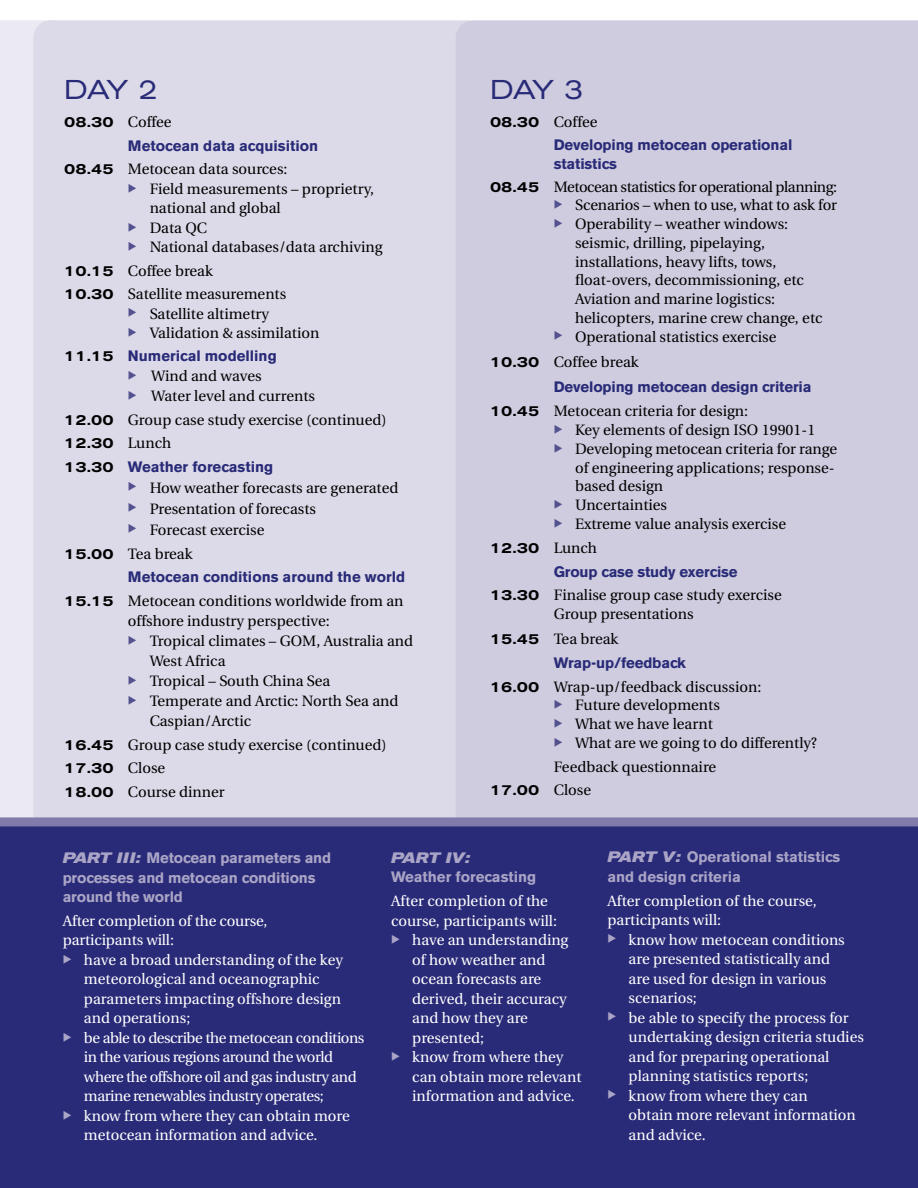
<style>
.page{position:relative;width:918px;height:1188px;background:#fff}
.page>*{position:absolute;margin:0;border:0;box-sizing:border-box;transform-origin:0 0}
.t1{font:expanded 27px "Akzidenz Grotesk BE";letter-spacing:-.07em;color:#292b78}
.t2{font:15px/18.8px "Utopia";color:#000}
.t3{font:15px/19.5px "Utopia";color:#fff}
.t4{font:700 15px/23.2px "Akzidenz Grotesk BE";letter-spacing:-.01em;color:#292b78}
.t5{font:15px/19.5px "Utopia";letter-spacing:-.03em;color:#fff}
.t6{font:700 15px/19.5px "Akzidenz Grotesk BE";letter-spacing:-.01em;color:#aaa5c6}
.t7{font:15px "Utopia";letter-spacing:-.03em;color:#000}
.t8{font:500 expanded 15px "Akzidenz Grotesk BE";color:#000}
.t9{font:italic 700 expanded 15px "Akzidenz Grotesk BE";letter-spacing:-.015em;color:#aaa5c6}
.s1{font-family:"Akzidenz Grotesk BE";font-weight:500;font-stretch:expanded}
.s2{color:#54518f}
.s3{font-weight:500;font-stretch:expanded;color:#000}
.s4{font-family:"Utopia";font-weight:400;color:#000}
.s5{font-family:"Utopia";font-weight:400;font-stretch:normal}
.s6{font-style:italic;font-stretch:expanded}
.s7{color:#aaa5c6}
</style>
<div class="page">
<div style="left:0;top:20px;width:33px;height:797px;background:#ebeaf2"></div>
<div style="left:33px;top:20px;width:423px;height:797px;background:#dcdae8"></div>
<div style="left:456px;top:20px;width:462px;height:797px;background:#cfccdf"></div>
<div style="left:0;top:822px;width:918px;height:366px;background:#292b78"></div>
<div style="left:0;top:817px;width:918px;height:9px;background:#807baa"></div>
<h1 class="t1" style="left:64px;top:73px;width:95px">DAY 2</h1>
<p class="t2" style="left:64px;top:113px;width:109px"><span class="s1">08.30</span> Coffee</p>
<p class="t4" style="left:128px;top:134px;width:192px">Metocean data acquisition</p>
<p class="t2" style="left:64px;top:160px;width:225px"><span class="s1">08.45</span> Metocean data sources:</p>
<p class="t2" style="left:150px;top:179px;width:226px;line-height:19.5px;text-indent:-22px"><span class="s2">◆</span> Field measurements – proprietry, national and global</p>
<p class="t2" style="left:128px;top:219px;width:81px"><span class="s2">◆</span> Data QC</p>
<p class="t2" style="left:64px;top:236px;width:320px;line-height:23.2px;text-indent:64px"><span class="s2">◆</span> National databases/data archiving<br><span class="s1">10.15</span> Coffee break<br><span class="s1">10.30</span> Satellite measurements</p>
<p class="t2" style="left:128px;top:304px;width:143px"><span class="s2">◆</span> Satellite altimetry</p>
<p class="t2" style="left:128px;top:324px;width:193px"><span class="s2">◆</span> Validation &amp; assimilation</p>
<p class="t4" style="left:64px;top:345px;width:214px"><span class="s3">11.15</span> Numerical modelling</p>
<p class="t2" style="left:128px;top:367px;width:135px"><span class="s2">◆</span> Wind and waves</p>
<p class="t2" style="left:64px;top:384px;width:324px;line-height:23.9px;text-align:center"><span class="s2">◆</span> Water level and currents<br><span class="s1">12.00</span> Group case study exercise (continued)</p>
<p class="t4" style="left:64px;top:432px;width:211px"><span class="s3">12.30</span> <span class="s4">Lunch<br></span><span class="s3">13.30</span> Weather forecasting</p>
<p class="t2" style="left:128px;top:479px;width:272px"><span class="s2">◆</span> How weather forecasts are generated</p>
<p class="t2" style="left:128px;top:500px;width:190px"><span class="s2">◆</span> Presentation of forecasts</p>
<p class="t2" style="left:64px;top:518px;width:202px;line-height:23.9px;text-indent:64px"><span class="s2">◆</span> Forecast exercise<br><span class="s1">15.00</span> Tea break</p>
<p class="t4" style="left:128px;top:566px;width:279px">Metocean conditions around the world</p>
<p class="t2" style="left:128px;top:591px;width:277px;line-height:20px;text-indent:-64px"><span class="s1">15.15</span> Metocean conditions worldwide from an offshore industry perspective:</p>
<p class="t2" style="left:150px;top:631px;width:265px;line-height:20px;text-indent:-22px"><span class="s2">◆</span> Tropical climates – GOM, Australia and<br>West Africa</p>
<p class="t2" style="left:128px;top:672px;width:204px"><span class="s2">◆</span> Tropical – South China Sea</p>
<p class="t2" style="left:150px;top:691px;width:250px;line-height:20px;text-indent:-22px"><span class="s2">◆</span> Temperate and Arctic: North Sea and<br>Caspian/Arctic</p>
<p class="t2" style="left:64px;top:735px;width:324px"><span class="s1">16.45</span> Group case study exercise (continued)</p>
<p class="t8" style="left:64px;top:759px;width:103px">17.30 <span class="s5">Close</span></p>
<p class="t2" style="left:64px;top:783px;width:162px"><span class="s1">18.00</span> Course dinner</p>
<h1 class="t1" style="left:490px;top:73px;width:95px">DAY 3</h1>
<p class="t2" style="left:490px;top:113px;width:109px"><span class="s1">08.30</span> Coffee</p>
<p class="t4" style="left:554px;top:135px;width:240px;line-height:18.8px">Developing metocean operational statistics</p>
<p class="t7" style="left:490px;top:178px;width:349px"><span class="s1">08.45</span> Metocean statistics for operational planning:</p>
<p class="t2" style="left:554px;top:196px;width:285px"><span class="s2">◆</span> Scenarios – when to use, what to ask for</p>
<p class="t2" style="left:575px;top:215px;width:249px;text-indent:-21px"><span class="s2">◆</span> Operability – weather windows: seismic, drilling, pipelaying, installations, heavy lifts, tows, float-overs, decommissioning, etc Aviation and marine logistics: helicopters, marine crew change, etc</p>
<p class="t2" style="left:490px;top:324px;width:288px;line-height:25.5px;text-indent:64px"><span class="s2">◆</span> Operational statistics exercise<br><span class="s1">10.30</span> Coffee break</p>
<p class="t4" style="left:554px;top:375px;width:259px">Developing metocean design criteria</p>
<p class="t2" style="left:490px;top:402px;width:260px"><span class="s1">10.45</span> Metocean criteria for design:</p>
<p class="t2" style="left:554px;top:421px;width:263px"><span class="s2">◆</span> Key elements of design ISO 19901-1</p>
<p class="t2" style="left:575px;top:440px;width:264px;text-indent:-21px"><span class="s2">◆</span> Developing metocean criteria for range of engineering applications; response&shy;based design</p>
<p class="t2" style="left:554px;top:496px;width:115px"><span class="s2">◆</span> Uncertainties</p>
<p class="t2" style="left:554px;top:515px;width:234px"><span class="s2">◆</span> Extreme value analysis exercise</p>
<p class="t4" style="left:554px;top:536px;width:185px;line-height:23.9px;text-indent:-64px"><span class="s3">12.30</span> <span class="s4">Lunch<br></span>Group case study exercise</p>
<p class="t2" style="left:554px;top:586px;width:229px;text-indent:-64px"><span class="s1">13.30</span> Finalise group case study exercise<br>Group presentations</p>
<p class="t2" style="left:490px;top:630px;width:130px"><span class="s1">15.45</span> Tea break</p>
<p class="t4" style="left:554px;top:651px;width:134px">Wrap-up/feedback</p>
<p class="t2" style="left:490px;top:677px;width:273px"><span class="s1">16.00</span> Wrap-up/feedback discussion:</p>
<p class="t2" style="left:554px;top:696px;width:168px"><span class="s2">◆</span> Future developments</p>
<p class="t2" style="left:554px;top:715px;width:161px"><span class="s2">◆</span> What we have learnt</p>
<p class="t2" style="left:554px;top:731px;width:265px;line-height:23.9px"><span class="s2">◆</span> What are we going to do differently?<br>Feedback questionnaire</p>
<p class="t8" style="left:490px;top:781px;width:103px">17.00 <span class="s5">Close</span></p>
<p class="t6" style="left:63px;top:848px;width:270px"><span class="s6">PART III:</span> Metocean parameters and processes and metocean conditions around the world</p>
<p class="t3" style="left:63px;top:911px;width:206px">After completion of the course, participants will:</p>
<p class="t3" style="left:84px;top:950px;width:261px;text-indent:-21px"><span class="s7">◆</span> have a broad understanding of the key meteorological and oceanographic parameters impacting offshore design and operations;</p>
<p class="t5" style="left:84px;top:1028px;width:282px;text-indent:-21px"><span class="s7">◆</span> be able to describe the metocean conditions in the various regions around the world where the offshore oil and gas industry and marine renewables industry operates;</p>
<p class="t3" style="left:84px;top:1106px;width:267px;text-indent:-21px"><span class="s7">◆</span> know from where they can obtain more metocean information and advice.</p>
<p class="t9" style="left:391px;top:848px;width:81px">PART IV:</p>
<p class="t6" style="left:391px;top:867px;width:147px">Weather forecasting</p>
<p class="t3" style="left:391px;top:891px;width:168px">After completion of the course, participants will:</p>
<p class="t3" style="left:412px;top:930px;width:158px;text-indent:-21px"><span class="s7">◆</span> have an understanding of how weather and ocean forecasts are derived, their accuracy and how they are presented;</p>
<p class="t3" style="left:412px;top:1047px;width:171px;text-indent:-21px"><span class="s7">◆</span> know from where they can obtain more relevant information and advice.</p>
<p class="t6" style="left:607px;top:848px;width:235px"><span class="s6">PART V:</span> Operational statistics and design criteria</p>
<p class="t3" style="left:607px;top:891px;width:211px">After completion of the course, participants will:</p>
<p class="t3" style="left:629px;top:930px;width:218px;text-indent:-21px"><span class="s7">◆</span> know how metocean conditions are presented statistically and are used for design in various scenarios;</p>
<p class="t3" style="left:629px;top:1008px;width:237px;text-indent:-21px"><span class="s7">◆</span> be able to specify the process for undertaking design criteria studies and for preparing operational planning statistics reports;</p>
<p class="t3" style="left:629px;top:1086px;width:229px;text-indent:-21px"><span class="s7">◆</span> know from where they can<br>obtain more relevant information and advice.</p>
</div>
